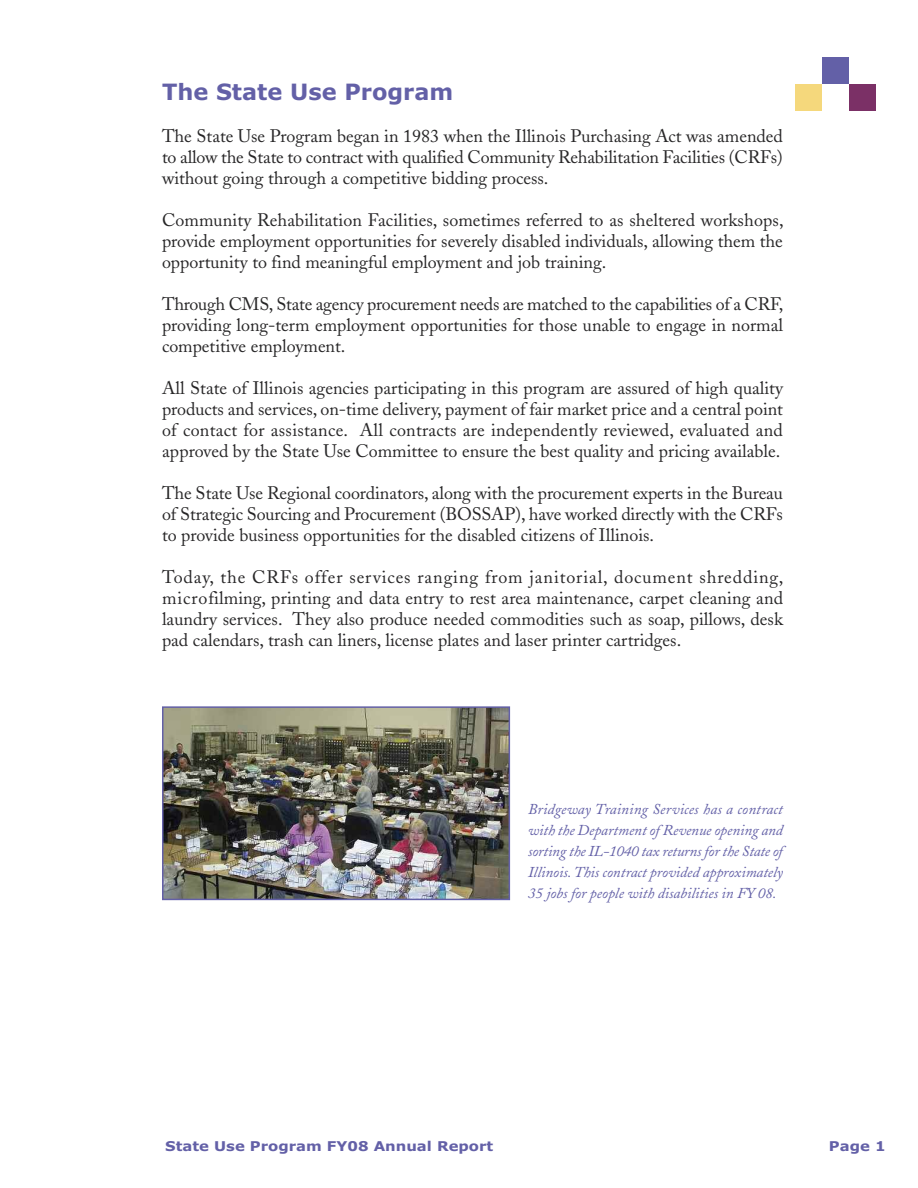
<style>
.page{position:relative;width:918px;height:1188px;background:#fff}
.page>*{position:absolute;margin:0;border:0;box-sizing:border-box;transform-origin:0 0}
.t1{font:700 22.5px "Verdana";color:#6360a7}
.t2{font:18px/21px "Adobe Caslon";color:#272627;text-align:justify}
.t3{font:italic 15px/21px "Adobe Caslon";color:#6360a7;text-align:justify}
.t4{font:700 13.5px "Verdana";color:#6360a7;scale:1.1 1}
</style>
<div class="page">
<div style="left:822px;top:57px;width:27px;height:27px;background:#6360a7"></div>
<div style="left:849px;top:84px;width:27px;height:27px;background:#7b3066"></div>
<div style="left:795px;top:84px;width:27px;height:27px;background:#f5d87c"></div>
<img style="left:165px;top:709px;width:342px;height:188px">
<div style="left:162px;top:706px;width:348px;height:194px;border:2px solid #6360a7"></div>
<p class="t1" style="left:162px;top:79px;width:293px">The State Use Program</p>
<p class="t2" style="left:162px;top:127px;width:622px">The State Use Program began in 1983 when the Illinois Purchasing Act was amended to allow the State to contract with qualified Community Rehabilitation Facilities (CRFs) without going through a competitive bidding process.</p>
<p class="t2" style="left:162px;top:211px;width:623px">Community Rehabilitation Facilities, sometimes referred to as sheltered workshops, provide employment opportunities for severely disabled individuals, allowing them the opportunity to find meaningful employment and job training.</p>
<p class="t2" style="left:162px;top:295px;width:623px">Through CMS, State agency procurement needs are matched to the capabilities of a CRF, providing long-term employment opportunities for those unable to engage in normal competitive employment.</p>
<p class="t2" style="left:162px;top:379px;width:623px">All State of Illinois agencies participating in this program are assured of high quality products and services, on-time delivery, payment of fair market price and a central point of contact for assistance. All contracts are independently reviewed, evaluated and approved by the State Use Committee to ensure the best quality and pricing available.</p>
<p class="t2" style="left:162px;top:484px;width:622px">The State Use Regional coordinators, along with the procurement experts in the Bureau of Strategic Sourcing and Procurement (BOSSAP), have worked directly with the CRFs to provide business opportunities for the disabled citizens of Illinois.</p>
<p class="t2" style="left:162px;top:568px;width:623px">Today, the CRFs offer services ranging from janitorial, document shredding, microfilming, printing and data entry to rest area maintenance, carpet cleaning and laundry services. They also produce needed commodities such as soap, pillows, desk pad calendars, trash can liners, license plates and laser printer cartridges.</p>
<p class="t3" style="left:528px;top:800px;width:256px">Bridgeway Training Services has a contract with the Department of Revenue opening and sorting the IL-1040 tax returns for the State of Illinois. This contract provided approximately 35 jobs for people with disabilities in FY 08.</p>
<p class="t4" style="left:165px;top:1139px;width:300px">State Use Program FY08 Annual Report</p>
<p class="t4" style="left:829px;top:1139px;width:53px">Page 1</p>
</div>
